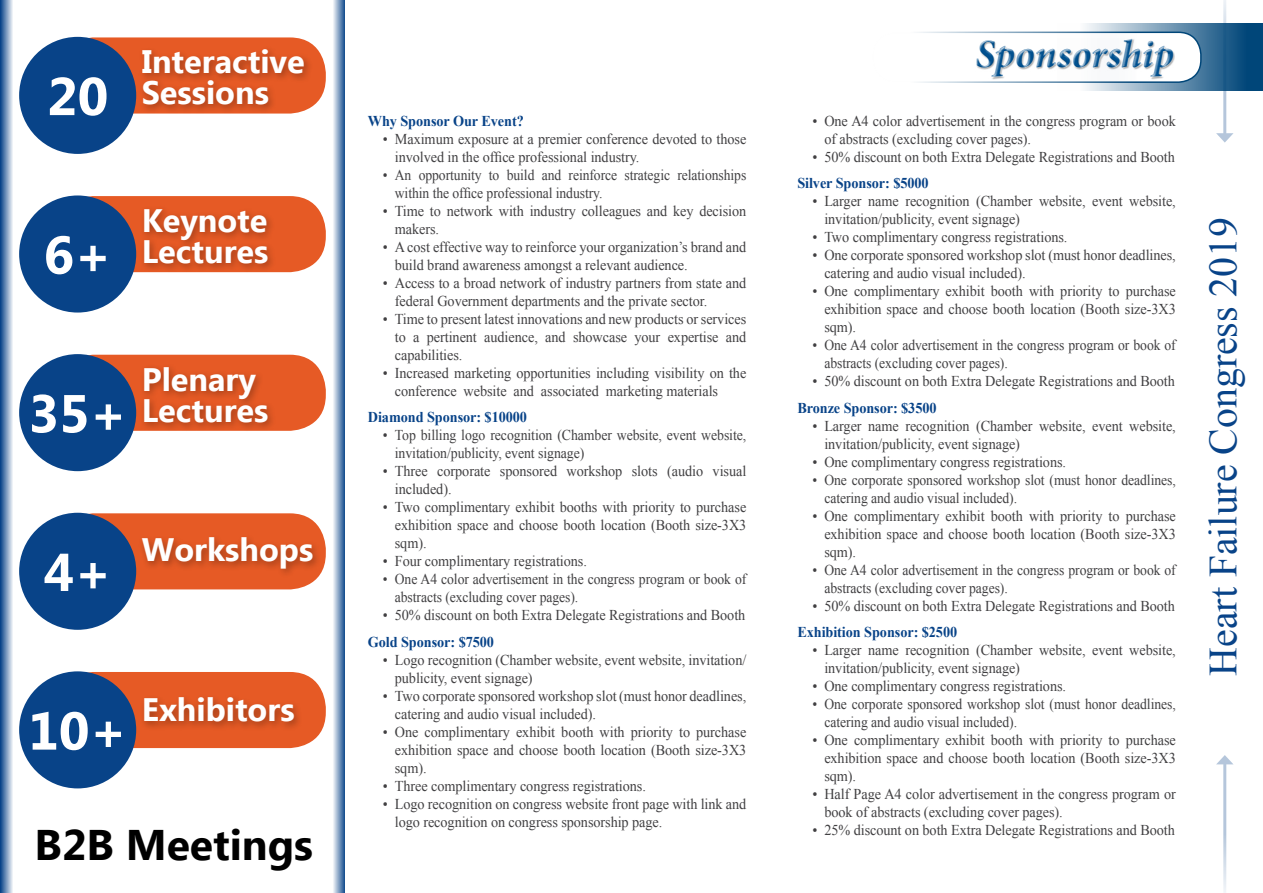
<style>
.page{position:relative;width:1263px;height:893px;background:#fff}
.page>*{position:absolute;margin:0;border:0;box-sizing:border-box;transform-origin:0 0}
.t1{font:700 53.25px "Ebrima";color:#fff}
.t2{font:700 42.75px "Ebrima";color:#000}
.t3{font:italic 700 40.05px "Minion Pro";letter-spacing:-.005em;color:#00508f}
.t4{font:39.75px "Times New Roman";color:#084388}
.t5{font:700 32.4px/30.9px "Ebrima";color:#fff}
.t6{font:15px/18px "Times New Roman";letter-spacing:-.005em;color:#414042;scale:.95 1}
.t7{font:15px/18px "Times New Roman";letter-spacing:-.005em;color:#414042;scale:.91 1}
.t8{font:700 15px "Times New Roman";letter-spacing:-.005em;color:#084388;scale:.95 1}
.t9{font:15px/18px "Times New Roman";letter-spacing:-.005em;color:#414042;scale:.92 1}
</style>
<div class="page">
<svg style="left:0;top:0;width:13px;height:893px;background:#7a99be"></svg>
<svg style="left:333px;top:0;width:12px;height:893px;background:#8da8c8"></svg>
<hr style="left:1223px;top:762px;width:3px;height:131px;background:#084388">
<svg style="left:1217px;top:755px;width:16px;height:9px"></svg>
<hr style="left:1223px;top:0;width:3px;height:136px;background:#084388">
<svg style="left:1216px;top:133px;width:17px;height:10px"></svg>
<div style="left:58px;top:37px;width:268px;height:77px;background:#e65a25;border-radius:36px"></div>
<div style="left:19px;top:37px;width:117px;height:117px;background:#084388;border-radius:50%"></div>
<div style="left:138px;top:45px;width:176px;height:69px;background:#000;opacity:.3"></div>
<div style="left:58px;top:196px;width:268px;height:76px;background:#e65a25;border-radius:36px"></div>
<div style="left:19px;top:195px;width:117px;height:118px;background:#084388;border-radius:50%"></div>
<div style="left:140px;top:205px;width:137px;height:68px;background:#000;opacity:.3"></div>
<div style="left:58px;top:355px;width:268px;height:76px;background:#e65a25;border-radius:36px"></div>
<div style="left:19px;top:354px;width:117px;height:117px;background:#084388;border-radius:50%"></div>
<div style="left:140px;top:362px;width:137px;height:70px;background:#000;opacity:.3"></div>
<div style="left:58px;top:513px;width:268px;height:76px;background:#e65a25;border-radius:36px"></div>
<div style="left:19px;top:513px;width:117px;height:117px;background:#084388;border-radius:50%"></div>
<div style="left:138px;top:533px;width:184px;height:46px;background:#000;opacity:.3"></div>
<div style="left:58px;top:672px;width:268px;height:76px;background:#e65a25;border-radius:36px"></div>
<div style="left:19px;top:671px;width:117px;height:117px;background:#084388;border-radius:50%"></div>
<div style="left:140px;top:693px;width:164px;height:38px;background:#000;opacity:.3"></div>
<svg style="left:1057px;top:23px;width:206px;height:68px;background:#4f7fa2"></svg>
<div style="left:873px;top:32px;width:328px;height:50px;background:#fff;border-radius:22px"></div>
<div style="left:872px;top:32px;width:329px;height:51px;border:2px solid #004679;border-radius:22px"></div>
<div style="left:975px;top:38px;width:200px;height:41px;background:#000;opacity:.35"></div>
<h1 class="t1" style="left:47px;top:57px;width:63px">20</h1>
<h3 class="t5" style="left:142px;top:48px;width:165px">Interactive<br>Sessions</h3>
<h1 class="t1" style="left:44px;top:215px;width:70px">6+</h1>
<h3 class="t5" style="left:142px;top:207px;width:128px">Keynote<br>Lectures</h3>
<h1 class="t1" style="left:28px;top:374px;width:100px">35+</h1>
<h3 class="t5" style="left:142px;top:365px;width:128px">Plenary<br>Lectures</h3>
<h1 class="t1" style="left:44px;top:532px;width:70px">4+</h1>
<h3 class="t5" style="left:142px;top:536px;width:173px">Workshops</h3>
<h1 class="t1" style="left:28px;top:691px;width:100px">10+</h1>
<h3 class="t5" style="left:142px;top:696px;width:154px">Exhibitors</h3>
<h2 class="t2" style="left:35px;top:813px;width:280px">B2B Meetings</h2>
<p class="t8" style="left:368px;top:110px;width:166px">Why Sponsor Our Event?</p>
<p class="t6" style="left:395px;top:129px;width:371px;text-indent:-12px">• Maximum exposure at a premier conference devoted to those involved in the office professional industry.</p>
<p class="t7" style="left:395px;top:165px;width:388px;text-indent:-12px">• An opportunity to build and reinforce strategic relationships within the office professional industry.</p>
<p class="t6" style="left:395px;top:201px;width:371px;text-indent:-12px">• Time to network with industry colleagues and key decision makers.</p>
<p class="t6" style="left:395px;top:237px;width:371px;text-indent:-12px">• A cost effective way to reinforce your organization’s brand and build brand awareness amongst a relevant audience.</p>
<p class="t6" style="left:395px;top:273px;width:371px;text-indent:-12px">• Access to a broad network of industry partners from state and federal Government departments and the private sector.</p>
<p class="t6" style="left:395px;top:309px;width:371px;text-align:justify;text-indent:-12px">• Time to present latest innovations and new products or services to a pertinent audience, and showcase your expertise and capabilities.</p>
<p class="t6" style="left:395px;top:363px;width:371px;text-indent:-12px">• Increased marketing opportunities including visibility on the conference website and associated marketing materials</p>
<p class="t8" style="left:368px;top:407px;width:169px">Diamond Sponsor: $10000</p>
<p class="t9" style="left:395px;top:426px;width:384px;text-indent:-12px">• Top billing logo recognition (Chamber website, event website, invitation/publicity, event signage)</p>
<p class="t6" style="left:395px;top:462px;width:371px;text-indent:-12px">• Three corporate sponsored workshop slots (audio visual included).</p>
<p class="t6" style="left:395px;top:498px;width:371px;text-align:justify;text-indent:-12px">• Two complimentary exhibit booths with priority to purchase exhibition space and choose booth location (Booth size-3X3 sqm).</p>
<p class="t6" style="left:383px;top:552px;width:216px">• Four complimentary registrations.</p>
<p class="t7" style="left:395px;top:570px;width:388px;text-indent:-12px">• One A4 color advertisement in the congress program or book of abstracts (excluding cover pages).</p>
<p class="t6" style="left:383px;top:606px;width:383px">• 50% discount on both Extra Delegate Registrations and Booth</p>
<p class="t8" style="left:368px;top:631px;width:134px">Gold Sponsor: $7500</p>
<p class="t6" style="left:395px;top:650px;width:371px;text-indent:-12px">• Logo recognition (Chamber website, event website, invitation/ publicity, event signage)</p>
<p class="t6" style="left:395px;top:686px;width:371px;text-indent:-12px">• Two corporate sponsored workshop slot (must honor deadlines, catering and audio visual included).</p>
<p class="t6" style="left:395px;top:722px;width:371px;text-align:justify;text-indent:-12px">• One complimentary exhibit booth with priority to purchase exhibition space and choose booth location (Booth size-3X3 sqm).</p>
<p class="t6" style="left:383px;top:776px;width:278px">• Three complimentary congress registrations.</p>
<p class="t6" style="left:395px;top:794px;width:371px;text-indent:-12px">• Logo recognition on congress website front page with link and logo recognition on congress sponsorship page.</p>
<h3 class="t3" style="left:975px;top:26px;width:200px">Sponsorship</h3>
<p class="t6" style="left:824px;top:112px;width:371px;text-indent:-12px">• One A4 color advertisement in the congress program or book of abstracts (excluding cover pages).</p>
<p class="t6" style="left:812px;top:148px;width:383px">• 50% discount on both Extra Delegate Registrations and Booth</p>
<p class="t8" style="left:797px;top:173px;width:140px">Silver Sponsor: $5000</p>
<p class="t6" style="left:824px;top:192px;width:371px;text-indent:-12px">• Larger name recognition (Chamber website, event website, invitation/publicity, event signage)</p>
<p class="t6" style="left:812px;top:228px;width:270px">• Two complimentary congress registrations.</p>
<p class="t6" style="left:824px;top:246px;width:371px;text-indent:-12px">• One corporate sponsored workshop slot (must honor deadlines, catering and audio visual included).</p>
<p class="t6" style="left:824px;top:282px;width:371px;text-align:justify;text-indent:-12px">• One complimentary exhibit booth with priority to purchase exhibition space and choose booth location (Booth size-3X3 sqm).</p>
<p class="t7" style="left:824px;top:336px;width:388px;text-indent:-12px">• One A4 color advertisement in the congress program or book of abstracts (excluding cover pages).</p>
<p class="t6" style="left:812px;top:372px;width:383px">• 50% discount on both Extra Delegate Registrations and Booth</p>
<p class="t8" style="left:797px;top:398px;width:148px">Bronze Sponsor: $3500</p>
<p class="t6" style="left:824px;top:417px;width:371px;text-indent:-12px">• Larger name recognition (Chamber website, event website, invitation/publicity, event signage)</p>
<p class="t6" style="left:812px;top:453px;width:269px">• One complimentary congress registrations.</p>
<p class="t7" style="left:824px;top:471px;width:388px;text-indent:-12px">• One corporate sponsored workshop slot (must honor deadlines, catering and audio visual included).</p>
<p class="t6" style="left:824px;top:507px;width:371px;text-align:justify;text-indent:-12px">• One complimentary exhibit booth with priority to purchase exhibition space and choose booth location (Booth size-3X3 sqm).</p>
<p class="t7" style="left:824px;top:561px;width:388px;text-indent:-12px">• One A4 color advertisement in the congress program or book of abstracts (excluding cover pages).</p>
<p class="t6" style="left:812px;top:597px;width:383px">• 50% discount on both Extra Delegate Registrations and Booth</p>
<p class="t8" style="left:797px;top:622px;width:170px">Exhibition Sponsor: $2500</p>
<p class="t6" style="left:824px;top:641px;width:371px;text-indent:-12px">• Larger name recognition (Chamber website, event website, invitation/publicity, event signage)</p>
<p class="t6" style="left:812px;top:677px;width:269px">• One complimentary congress registrations.</p>
<p class="t7" style="left:824px;top:695px;width:388px;text-indent:-12px">• One corporate sponsored workshop slot (must honor deadlines, catering and audio visual included).</p>
<p class="t6" style="left:824px;top:731px;width:371px;text-align:justify;text-indent:-12px">• One complimentary exhibit booth with priority to purchase exhibition space and choose booth location (Booth size-3X3 sqm).</p>
<p class="t6" style="left:824px;top:785px;width:371px;text-indent:-12px">• Half Page A4 color advertisement in the congress program or book of abstracts (excluding cover pages).</p>
<p class="t6" style="left:812px;top:821px;width:383px">• 25% discount on both Extra Delegate Registrations and Booth</p>
<h3 class="t4" style="left:1196px;top:676px;width:460px;rotate:-90deg">Heart Failure Congress 2019</h3>
</div>
